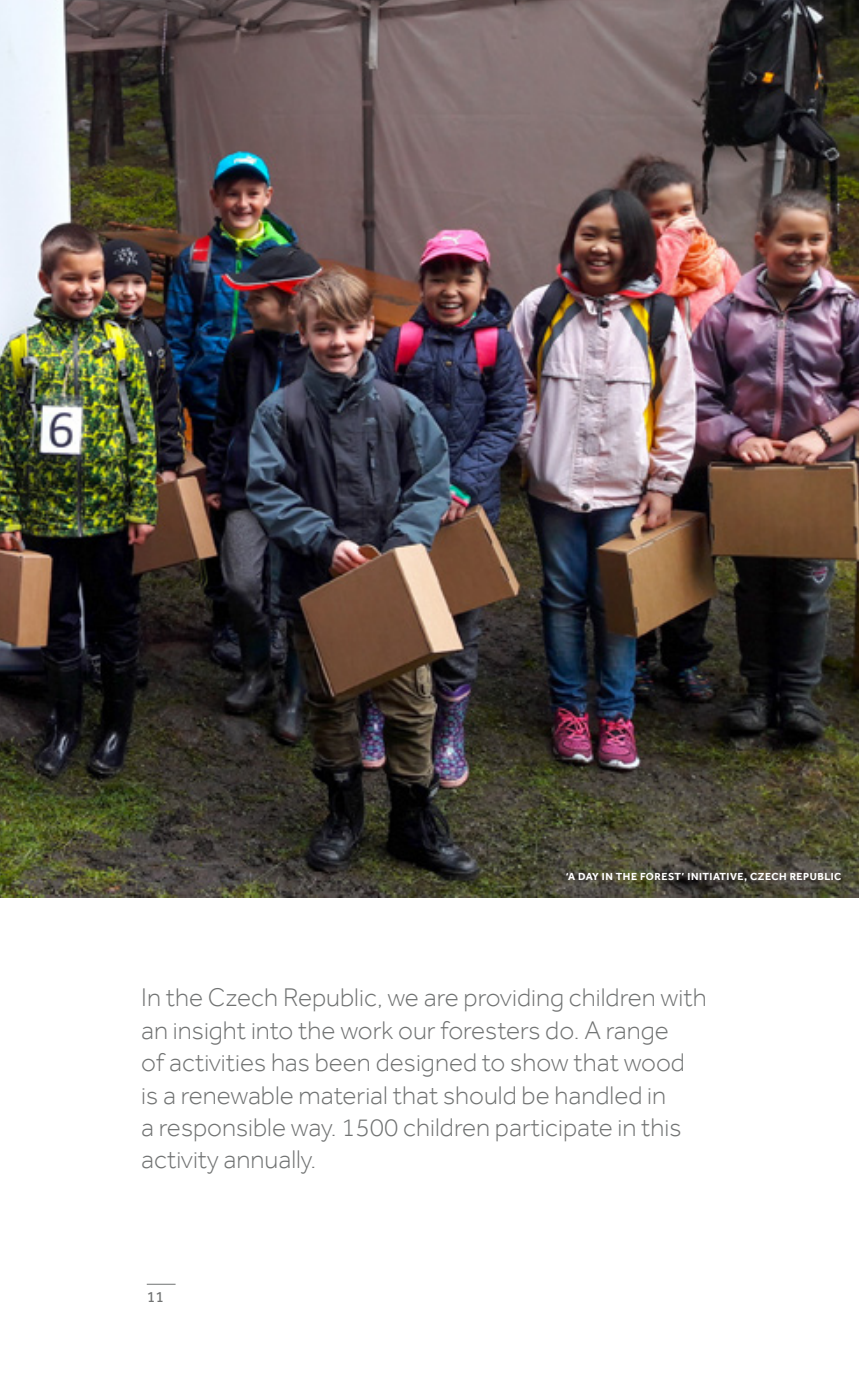
<style>
.page{position:relative;width:859px;height:1389px;background:#fff}
.page>*{position:absolute;margin:0;border:0;box-sizing:border-box;transform-origin:0 0}
.t1{font:300 26.25px/32.4px "Effra Corp";color:#707272}
.t2{font:15.75px "Effra Corp";color:#707272}
.t3{font:700 10.5px "Effra Corp";letter-spacing:.05em;color:#fff}
</style>
<div class="page">
<svg style="left:147px;top:1284px;width:28px;height:1px"></svg>
<img style="left:0;top:0;width:858px;height:897px">
<p class="t3" style="left:565px;top:870px;width:277px">‘A DAY IN THE FOREST’ INITIATIVE, CZECH REPUBLIC</p>
<p class="t1" style="left:141px;top:981px;width:566px">In the Czech Republic, we are providing children with an insight into the work our foresters do. A range<br>of activities has been designed to show that wood is a renewable material that should be handled in<br>a responsible way. 1500 children participate in this activity annually.</p>
<p class="t2" style="left:147px;top:1288px;width:19px">11</p>
</div>
